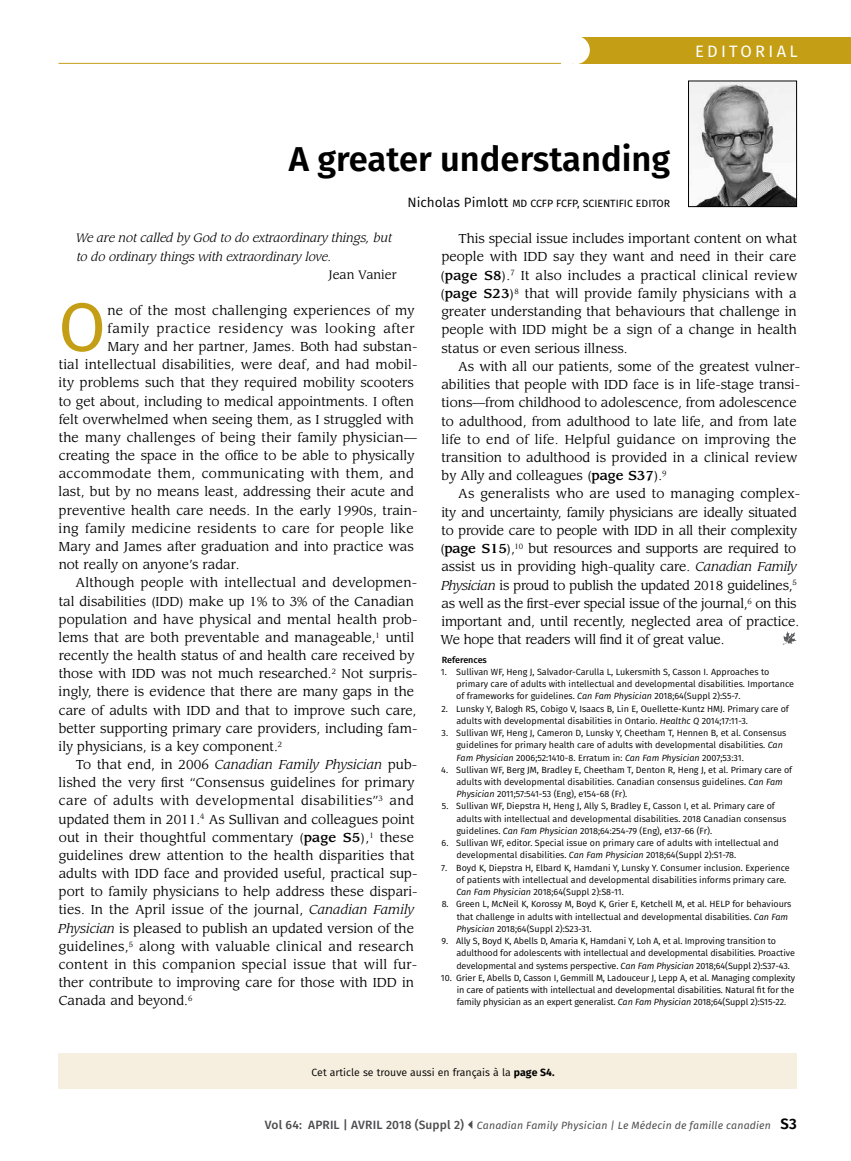
<style>
.page{position:relative;width:851px;height:1161px;background:#fff}
.page>*{position:absolute;margin:0;border:0;box-sizing:border-box;transform-origin:0 0}
.t1{font:68.85px "Fira Sans";color:#c49f16}
.t2{font:600 34.5px "Fira Sans";color:#000}
.t3{font:17.1px "Fira Sans";letter-spacing:.2em;color:#fff}
.t4{font:16.5px "Fira Sans";letter-spacing:.2em;color:#fff}
.t5{font:12.75px/18.1px "Leawood Std";color:#000}
.t6{font:12.75px/18.3px "Leawood Std";letter-spacing:-.02em;color:#000}
.t7{font:12.75px "Leawood Std";letter-spacing:.025em;color:#000}
.t8{font:12.75px "Leawood Std";letter-spacing:.03em;color:#000}
.t9{font:12.75px "Leawood Std";letter-spacing:.045em;color:#000}
.t10{font:italic 12px "Leawood Std";color:#000}
.t11{font:12px "Leawood Std";color:#000}
.t12{font:italic 10.5px "Fira Sans";letter-spacing:.015em;color:#4d4d4f}
.t13{font:10.5px "Fira Sans";color:#000}
.t14{font:10.5px "Fira Sans";color:#000}
.t15{font:9px/12.3px "Fira Sans";color:#000}
.t16{font:500 9px "Fira Sans";color:#000}
.s1{font-size:13.5px}
.s2{font-weight:500}
.s3{font-style:italic}
.s4{font-weight:700}
.s5{font-weight:500;font-style:normal;font-size:12px}
.s6{font-weight:600;font-style:normal;font-size:15px;color:#000}
</style>
<div class="page">
<img style="left:690px;top:83px;width:104px;height:122px">
<div style="left:688px;top:81px;width:108px;height:126px;border:1px solid #000"></div>
<hr style="left:58px;top:63px;width:503px;height:1px;background:#c49f16">
<div style="left:572px;top:37px;width:278px;height:27px;background:#c49f16"></div>
<div style="left:561px;top:36px;width:28px;height:28px;background:#fff;border-radius:50%"></div>
<div style="left:58px;top:1053px;width:738px;height:36px;background:#f6efdf"></div>
<svg style="left:782px;top:631px;width:15px;height:14px"></svg>
<h3 class="t3" style="left:690px;top:40px;width:108px">ÉDITORIAL</h3>
<p class="t4" style="left:695px;top:39px;width:104px">EDITORIAL</p>
<h1 class="t2" style="left:289px;top:131px;width:383px">A greater understanding</h1>
<p class="t14" style="left:407px;top:195px;width:264px"><span class="s1">Nicholas Pimlott</span> MD CCFP FCFP, SCIENTIFIC EDITOR</p>
<p class="t10" style="left:76px;top:231px;width:317px">We are not called by God to do extraordinary things, but</p>
<p class="t10" style="left:77px;top:249px;width:256px">to do ordinary things with extraordinary love.</p>
<p class="t11" style="left:329px;top:267px;width:69px">Jean Vanier</p>
<h1 class="t1" style="left:58px;top:275px;width:49px">O</h1>
<p class="t5" style="left:107px;top:302px;width:308px">ne of the most challenging experiences of my</p>
<p class="t5" style="left:440px;top:230px;width:358px;text-align:justify;text-indent:18px">This special issue includes important content on what people with IDD say they want and need in their care (<span class="s2">page S8</span>).<sup>7</sup> It also includes a practical clinical review (<span class="s2">page S23</span>)<sup>8</sup> that will provide family physicians with a greater understanding that behaviours that challenge in people with IDD might be a sign of a change in health status or even serious illness.</p>
<p class="t5" style="left:441px;top:357px;width:360px;text-indent:17px">As with all our patients, some of the greatest vulner&shy;abilities that people with IDD face is in life-stage transi&shy;tions—from childhood to adolescence, from adolescence to adulthood, from adulthood to late life, and from late life to end of life. Helpful guidance on improving the transition to adulthood is provided in a clinical review by Ally and colleagues (<span class="s2">page S37</span>).<sup>9</sup></p>
<p class="t6" style="left:440px;top:485px;width:361px;text-indent:18px">As generalists who are used to managing complex&shy;ity and uncertainty, family physicians are ideally situated to provide care to people with IDD in all their complexity (<span class="s2">page S15</span>),<sup>10</sup> but resources and supports are required to assist us in providing high-quality care. <span class="s3">Canadian Family Physician</span> is proud to publish the updated 2018 guidelines,<sup>5 </sup>as well as the frst-ever special issue of the journal,<sup>6</sup> on this important and, until recently, neglected area of practice.<br>We hope that readers will fnd it of great value.</p>
<p class="t16" style="left:442px;top:652px;width:47px">References</p>
<p class="t15" style="left:456px;top:665px;width:339px;text-indent:-15px">1. Sullivan WF, Heng J, Salvador-Carulla L, Lukersmith S, Casson I. Approaches to primary care of adults with intellectual and developmental disabilities. Importance of frameworks for guidelines. <span class="s3">Can Fam Physician</span> 2018;64(Suppl 2):S5-7.</p>
<p class="t15" style="left:456px;top:702px;width:334px;text-indent:-15px">2. Lunsky Y, Balogh RS, Cobigo V, Isaacs B, Lin E, Ouellette-Kuntz HMJ. Primary care of adults with developmental disabilities in Ontario. <span class="s3">Healthc Q</span> 2014;17:11-3.</p>
<p class="t15" style="left:456px;top:727px;width:331px;text-indent:-15px">3. Sullivan WF, Heng J, Cameron D, Lunsky Y, Cheetham T, Hennen B, et al. Consensus guidelines for primary health care of adults with developmental disabilities. <span class="s3">Can<br>Fam Physician</span> 2006;52:1410-8. Erratum in: <span class="s3">Can Fam Physician</span> 2007;53:31.</p>
<p class="t15" style="left:456px;top:763px;width:338px;text-indent:-15px">4. Sullivan WF, Berg JM, Bradley E, Cheetham T, Denton R, Heng J, et al. Primary care of adults with developmental disabilities. Canadian consensus guidelines. <span class="s3">Can Fam<br>Physician</span> 2011;57:541-53 (Eng), e154-68 (Fr).</p>
<p class="t15" style="left:456px;top:800px;width:331px;text-indent:-15px">5. Sullivan WF, Diepstra H, Heng J, Ally S, Bradley E, Casson I, et al. Primary care of adults with intellectual and developmental disabilities. 2018 Canadian consensus guidelines. <span class="s3">Can Fam Physician</span> 2018;64:254-79 (Eng), e137-66 (Fr).</p>
<p class="t15" style="left:456px;top:837px;width:324px;text-indent:-15px">6. Sullivan WF, editor. Special issue on primary care of adults with intellectual and developmental disabilities. <span class="s3">Can Fam Physician</span> 2018;64(Suppl 2):S1-78.</p>
<p class="t15" style="left:456px;top:861px;width:335px;text-indent:-15px">7. Boyd K, Diepstra H, Elbard K, Hamdani Y, Lunsky Y. Consumer inclusion. Experience of patients with intellectual and developmental disabilities informs primary care.<br><span class="s3">Can Fam Physician</span> 2018;64(Suppl 2):S8-11.</p>
<p class="t15" style="left:456px;top:898px;width:336px;text-indent:-15px">8. Green L, McNeil K, Korossy M, Boyd K, Grier E, Ketchell M, et al. HELP for behaviours that challenge in adults with intellectual and developmental disabilities. <span class="s3">Can Fam<br>Physician</span> 2018;64(Suppl 2):S23-31.</p>
<p class="t15" style="left:456px;top:935px;width:340px;text-indent:-15px">9. Ally S, Boyd K, Abells D, Amaria K, Hamdani Y, Loh A, et al. Improving transition to adulthood for adolescents with intellectual and developmental disabilities. Proactive developmental and systems perspective. <span class="s3">Can Fam Physician</span> 2018;64(Suppl 2):S37-43.</p>
<p class="t15" style="left:456px;top:971px;width:340px;text-indent:-16px">10. Grier E, Abells D, Casson I, Gemmill M, Ladouceur J, Lepp A, et al. Managing complexity in care of patients with intellectual and developmental disabilities. Natural ft for the family physician as an expert generalist. <span class="s3">Can Fam Physician</span> 2018;64(Suppl 2):S15-22.</p>
<p class="t9" style="left:107px;top:321px;width:308px">family practice residency was looking after</p>
<p class="t5" style="left:107px;top:338px;width:311px">Mary and her partner, James. Both had substan-</p>
<p class="t5" style="left:59px;top:356px;width:360px">tial intellectual disabilities, were deaf, and had mobil-</p>
<p class="t5" style="left:59px;top:374px;width:357px">ity problems such that they required mobility scooters</p>
<p class="t5" style="left:59px;top:392px;width:357px">to get about, including to medical appointments. I often</p>
<p class="t5" style="left:59px;top:410px;width:357px">felt overwhelmed when seeing them, as I struggled with</p>
<p class="t5" style="left:59px;top:429px;width:359px">the many challenges of being their family physician—</p>
<p class="t5" style="left:59px;top:447px;width:357px">creating the space in the offce to be able to physically</p>
<p class="t8" style="left:59px;top:466px;width:357px">accommodate them, communicating with them, and</p>
<p class="t5" style="left:59px;top:483px;width:357px">last, but by no means least, addressing their acute and</p>
<p class="t5" style="left:59px;top:501px;width:360px">preventive health care needs. In the early 1990s, train-</p>
<p class="t7" style="left:59px;top:521px;width:356px">ing family medicine residents to care for people like</p>
<p class="t5" style="left:59px;top:538px;width:357px">Mary and James after graduation and into practice was</p>
<p class="t5" style="left:59px;top:556px;width:182px">not really on anyone’s radar.</p>
<p class="t5" style="left:59px;top:574px;width:360px;text-indent:17px">Although people with intellectual and developmen&shy;tal disabilities (IDD) make up 1% to 3% of the Canadian population and have physical and mental health prob&shy;lems that are both preventable and manageable,<sup>1</sup> until recently the health status of and health care received by those with IDD was not much researched.<sup>2</sup> Not surpris&shy;ingly, there is evidence that there are many gaps in the care of adults with IDD and that to improve such care, better supporting primary care providers, including fam&shy;ily physicians, is a key component.<sup>2</sup></p>
<p class="t5" style="left:58px;top:756px;width:361px;text-indent:18px">To that end, in 2006 <span class="s3">Canadian Family Physician</span> pub&shy;lished the very frst “Consensus guidelines for primary care of adults with developmental disabilities”<sup>3</sup> and updated them in 2011.<sup>4</sup> As Sullivan and colleagues point out in their thoughtful commentary (<span class="s2">page S5</span>),<sup>1</sup> these guidelines drew attention to the health disparities that adults with IDD face and provided useful, practical sup&shy;port to family physicians to help address these dispari&shy;ties. In the April issue of the journal, <span class="s3">Canadian Family Physician</span> is pleased to publish an updated version of the guidelines,<sup>5</sup> along with valuable clinical and research content in this companion special issue that will fur&shy;ther contribute to improving care for those with IDD in Canada and beyond.<sup>6</sup></p>
<p class="t13" style="left:311px;top:1064px;width:244px">Cet article se trouve aussi en français à la <span class="s4">page S4.</span></p>
<p class="t12" style="left:265px;top:1117px;width:533px"><span class="s5">Vol 64: APRIL | AVRIL 2018 (Suppl 2)</span> Canadian Family Physician | Le Médecin de famille canadien <span class="s6">S3</span></p>
</div>
